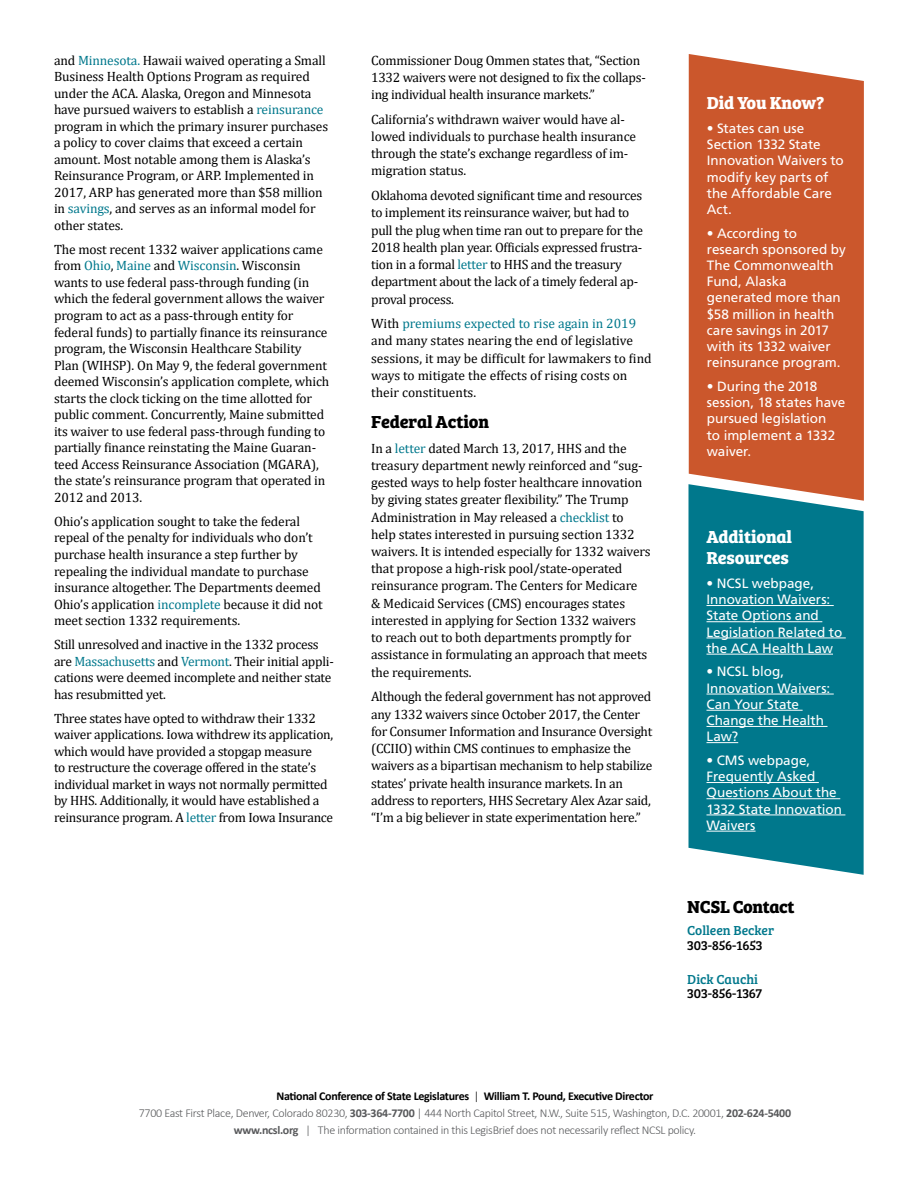
<style>
.page{position:relative;width:918px;height:1188px;background:#fff}
.page>*{position:absolute;margin:0;border:0;box-sizing:border-box;transform-origin:0 0}
.BOX_HEAD{font:700 18px/21px "Bree Serif";letter-spacing:-.01em;color:#fff}
.HEAD1{font:700 18px "Bree Serif";letter-spacing:-.01em;color:#000}
.TEXT{font:13.5px/16.5px "Cambria";letter-spacing:-.01em;color:#000}
.BOX_TEXT{font:13.5px/16.2px "Frutiger LT Std";letter-spacing:-.005em;color:#fff}
.t1{font:13.5px/14.5px "Bree Serif";color:#00788c}
.t2{font:13.5px/14.5px "Bree Serif";color:#000}
.t3{font:300 12px "Calibri";letter-spacing:-.025em;color:#58595b}
.t4{font:700 12px "Calibri";letter-spacing:-.025em;color:#000}
.s1{color:#00788c}
.s2{color:#000}
.s3{font-weight:300}
.s4{font-weight:700}
</style>
<div class="page">
<svg style="left:688px;top:484px;width:176px;height:391px;background:#108093"></svg>
<hr style="left:706px;top:605px;width:128px;height:1px;background:#fff">
<hr style="left:706px;top:621px;width:116px;height:1px;background:#fff">
<hr style="left:706px;top:638px;width:140px;height:1px;background:#fff">
<hr style="left:706px;top:654px;width:127px;height:1px;background:#fff">
<hr style="left:706px;top:694px;width:128px;height:1px;background:#fff">
<hr style="left:706px;top:710px;width:97px;height:1px;background:#fff">
<hr style="left:706px;top:726px;width:122px;height:1px;background:#fff">
<hr style="left:706px;top:742px;width:32px;height:1px;background:#fff">
<hr style="left:706px;top:782px;width:113px;height:1px;background:#fff">
<hr style="left:706px;top:798px;width:134px;height:1px;background:#fff">
<hr style="left:706px;top:815px;width:139px;height:1px;background:#fff">
<hr style="left:706px;top:831px;width:50px;height:1px;background:#fff">
<div style="left:689px;top:54px;width:175px;height:447px;background:#cb572c"></div>
<p class="TEXT" style="left:54px;top:52px;width:276px">and <span class="s1">Minnesota.</span> Hawaii waived operating a Small Business Health Options Program as required under the ACA. Alaska, Oregon and Minnesota have pursued waivers to establish a <span class="s1">reinsurance </span>program in which the primary insurer purchases a policy to cover claims that exceed a certain amount. Most notable among them is Alaska’s Reinsurance Program, or ARP. Implemented in 2017, ARP has generated more than $58 million in <span class="s1">savings</span>, and serves as an informal model for other states.</p>
<p class="TEXT" style="left:54px;top:241px;width:277px">The most recent 1332 waiver applications came from <span class="s1">Ohio</span>, <span class="s1">Maine</span> and <span class="s1">Wisconsin</span>. Wisconsin wants to use federal pass-through funding (in which the federal government allows the waiver program to act as a pass-through entity for federal funds) to partially finance its reinsurance program, the Wisconsin Healthcare Stability Plan (WIHSP). On May 9, the federal government deemed Wisconsin’s application complete, which starts the clock ticking on the time allotted for public comment. Concurrently, Maine submitted its waiver to use federal pass-through funding to partially finance reinstating the Maine Guaran&shy;teed Access Reinsurance Association (MGARA), the state’s reinsurance program that operated in 2012 and 2013.</p>
<p class="TEXT" style="left:54px;top:513px;width:270px">Ohio’s application sought to take the federal repeal of the penalty for individuals who don’t purchase health insurance a step further by repealing the individual mandate to purchase insurance altogether. The Departments deemed Ohio’s application <span class="s1">incomplete</span> because it did not meet section 1332 requirements.</p>
<p class="TEXT" style="left:54px;top:636px;width:281px">Still unresolved and inactive in the 1332 process are <span class="s1">Massachusetts</span> and <span class="s1">Vermont</span>. Their initial appli&shy;cations were deemed incomplete and neither state has resubmitted yet.</p>
<p class="TEXT" style="left:54px;top:710px;width:281px">Three states have opted to withdraw their 1332 waiver applications. Iowa withdrew its application, which would have provided a stopgap measure<br>to restructure the coverage offered in the state’s individual market in ways not normally permitted by HHS. Additionally, it would have established a reinsurance program. A <span class="s1">letter</span> from Iowa Insurance</p>
<p class="TEXT" style="left:371px;top:51px;width:276px;line-height:17.2px">Commissioner Doug Ommen states that, “Section<br>1332 waivers were not designed to fix the collaps&shy;ing individual health insurance markets.”</p>
<p class="TEXT" style="left:371px;top:110px;width:266px;line-height:17.2px">California’s withdrawn waiver would have al&shy;lowed individuals to purchase health insurance through the state’s exchange regardless of im&shy;migration status.</p>
<p class="TEXT" style="left:371px;top:187px;width:273px;line-height:17.2px">Oklahoma devoted significant time and resources to implement its reinsurance waiver, but had to pull the plug when time ran out to prepare for the 2018 health plan year. Officials expressed frustra&shy;tion in a formal <span class="s1">letter</span> to HHS and the treasury department about the lack of a timely federal ap&shy;proval process.</p>
<p class="TEXT" style="left:371px;top:315px;width:282px;line-height:17.2px">With <span class="s1">premiums expected to rise again in 2019 </span>and many states nearing the end of legislative sessions, it may be difficult for lawmakers to find ways to mitigate the effects of rising costs on their constituents.</p>
<p class="HEAD1" style="left:371px;top:408px;width:119px">Federal Action</p>
<p class="TEXT" style="left:371px;top:439px;width:281px;line-height:17.2px">In a <span class="s1">letter</span> dated March 13, 2017, HHS and the treasury department newly reinforced and “sug&shy;gested ways to help foster healthcare innovation by giving states greater flexibility.” The Trump Administration in May released a <span class="s1">checklist</span> to help states interested in pursuing section 1332 waivers. It is intended especially for 1332 waivers that propose a high-risk pool/state-operated reinsurance program. The Centers for Medicare<br>&amp; Medicaid Services (CMS) encourages states interested in applying for Section 1332 waivers to reach out to both departments promptly for assistance in formulating an approach that meets the requirements.</p>
<p class="TEXT" style="left:371px;top:688px;width:283px;line-height:17.2px">Although the federal government has not approved any 1332 waivers since October 2017, the Center for Consumer Information and Insurance Oversight (CCIIO) within CMS continues to emphasize the waivers as a bipartisan mechanism to help stabilize states’ private health insurance markets. In an address to reporters, HHS Secretary Alex Azar said, “I’m a big believer in state experimentation here.”</p>
<p class="BOX_HEAD" style="left:707px;top:91px;width:119px">Did You Know?</p>
<p class="BOX_TEXT" style="left:707px;top:120px;width:138px">• States can use<br>Section 1332 State<br>Innovation Waivers to modify key parts of the Affordable Care<br>Act.</p>
<p class="BOX_TEXT" style="left:707px;top:225px;width:140px">• According to research sponsored by<br>The Commonwealth<br>Fund, Alaska generated more than $58 million in health care savings in 2017 with its 1332 waiver reinsurance program.</p>
<p class="BOX_TEXT" style="left:707px;top:378px;width:140px">• During the 2018 session, 18 states have pursued legislation<br>to implement a 1332 waiver.</p>
<p class="BOX_HEAD" style="left:706px;top:525px;width:87px">Additional<br>Resources</p>
<p class="BOX_TEXT" style="left:706px;top:575px;width:137px">• NCSL webpage,<br>Innovation Waivers:<br>State Options and<br>Legislation Related to the ACA Health Law</p>
<p class="BOX_TEXT" style="left:706px;top:664px;width:125px">• NCSL blog,<br>Innovation Waivers:<br>Can Your State<br>Change the Health<br>Law?</p>
<p class="BOX_TEXT" style="left:706px;top:752px;width:137px">• CMS webpage,<br>Frequently Asked<br>Questions About the<br>1332 State Innovation<br>Waivers</p>
<p class="HEAD1" style="left:687px;top:893px;width:109px">NCSL Contact</p>
<p class="t1" style="left:687px;top:922px;width:88px">Colleen Becker<br><span class="s2">303-856-1653</span></p>
<p class="t2" style="left:687px;top:971px;width:76px"><span class="s1">Dick Cauchi<br></span>303-856-1367</p>
<p class="t4" style="left:276px;top:1087px;width:379px">National Conference of State Legislatures <span class="s3">|</span> William T. Pound, Executive Director</p>
<p class="t3" style="left:139px;top:1106px;width:654px">7700 East First Place, Denver, Colorado 80230, <span class="s4">303-364-7700</span> | 444 North Capitol Street, N.W., Suite 515, Washington, D.C. 20001, <span class="s4">202-624-5400</span></p>
<p class="t3" style="left:234px;top:1123px;width:464px"><span class="s4">www.ncsl.org</span> | The information contained in this LegisBrief does not necessarily reflect NCSL policy.</p>
</div>
